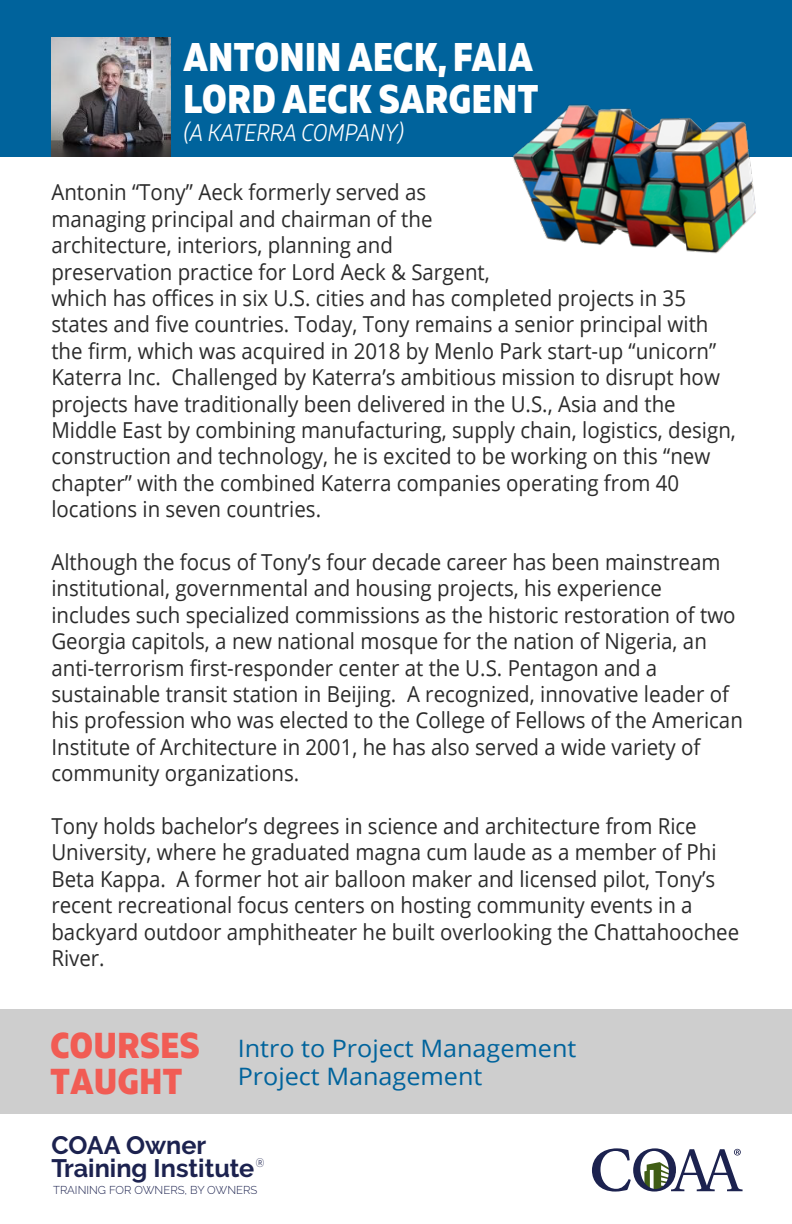
<style>
.page{position:relative;width:792px;height:1224px;background:#fff}
.page>*{position:absolute;margin:0;border:0;box-sizing:border-box;transform-origin:0 0}
.t1{font:800 40px/42px "Muller Narrow Demo";letter-spacing:.015em;color:#fff}
.t2{font:800 36px/36px "Muller Narrow Demo";letter-spacing:.015em;color:#f15c54;scale:1.05 1}
.t3{font:700 25.2px/22.8px "Raleway";color:#1c224f}
.t4{font:24px/28px "Open Sans";color:#00639c;scale:1.05 1}
.t5{font:italic 300 24px "Muller Narrow Demo";letter-spacing:.015em;color:#fff}
.t6{font:22px/26.4px "Open Sans";color:#2b2b2b;scale:.93 1}
.t7{font:300 12.4px "Muller Narrow Demo";color:#1c224f}
.t8{font:300 11.4px "Raleway";color:#1c224f}
</style>
<div class="page">
<div style="left:0;top:0;width:792px;height:156px;background:#00639c"></div>
<img style="left:51px;top:37px;width:119px;height:119px">
<svg style="left:592px;top:1148px;width:151px;height:44px"></svg>
<img style="left:509px;top:104px;width:252px;height:150px">
<div style="left:0;top:1010px;width:792px;height:104px;background:#cecece"></div>
<h1 class="t1" style="left:183px;top:37px;width:356px">ANTONIN AECK, FAIA<br>LORD AECK SARGENT</h1>
<p class="t5" style="left:183px;top:119px;width:222px">(A KATERRA COMPANY)</p>
<p class="t6" style="left:51px;top:179px;width:738px">Antonin “Tony” Aeck formerly served as<br>managing principal and chairman of the<br>architecture, interiors, planning and<br>preservation practice for Lord Aeck &amp; Sargent,<br>which has offices in six U.S. cities and has completed projects in 35 states and five countries. Today, Tony remains a senior principal with the firm, which was acquired in 2018 by Menlo Park start-up “unicorn” Katerra Inc. Challenged by Katerra’s ambitious mission to disrupt how projects have traditionally been delivered in the U.S., Asia and the Middle East by combining manufacturing, supply chain, logistics, design, construction and technology, he is excited to be working on this “new chapter” with the combined Katerra companies operating from 40 locations in seven countries.</p>
<p class="t6" style="left:51px;top:548px;width:745px">Although the focus of Tony’s four decade career has been mainstream institutional, governmental and housing projects, his experience includes such specialized commissions as the historic restoration of two Georgia capitols, a new national mosque for the nation of Nigeria, an anti-terrorism first-responder center at the U.S. Pentagon and a sustainable transit station in Beijing. A recognized, innovative leader of his profession who was elected to the College of Fellows of the American Institute of Architecture in 2001, he has also served a wide variety of community organizations.</p>
<p class="t6" style="left:51px;top:812px;width:741px">Tony holds bachelor’s degrees in science and architecture from Rice University, where he graduated magna cum laude as a member of Phi Beta Kappa. A former hot air balloon maker and licensed pilot, Tony’s recent recreational focus centers on hosting community events in a backyard outdoor amphitheater he built overlooking the Chattahoochee River.</p>
<h2 class="t2" style="left:50px;top:1028px;width:144px">COURSES<br>TAUGHT</h2>
<p class="t4" style="left:238px;top:1033px;width:324px">Intro to Project Management<br>Project Management</p>
<p class="t3" style="left:51px;top:1134px;width:204px">COAA Owner<br>Training Institute</p>
<p class="t8" style="left:53px;top:1183px;width:206px">TRAINING FOR OWNERS, BY OWNERS</p>
<p class="t7" style="left:256px;top:1155px;width:10px">®</p>
</div>
